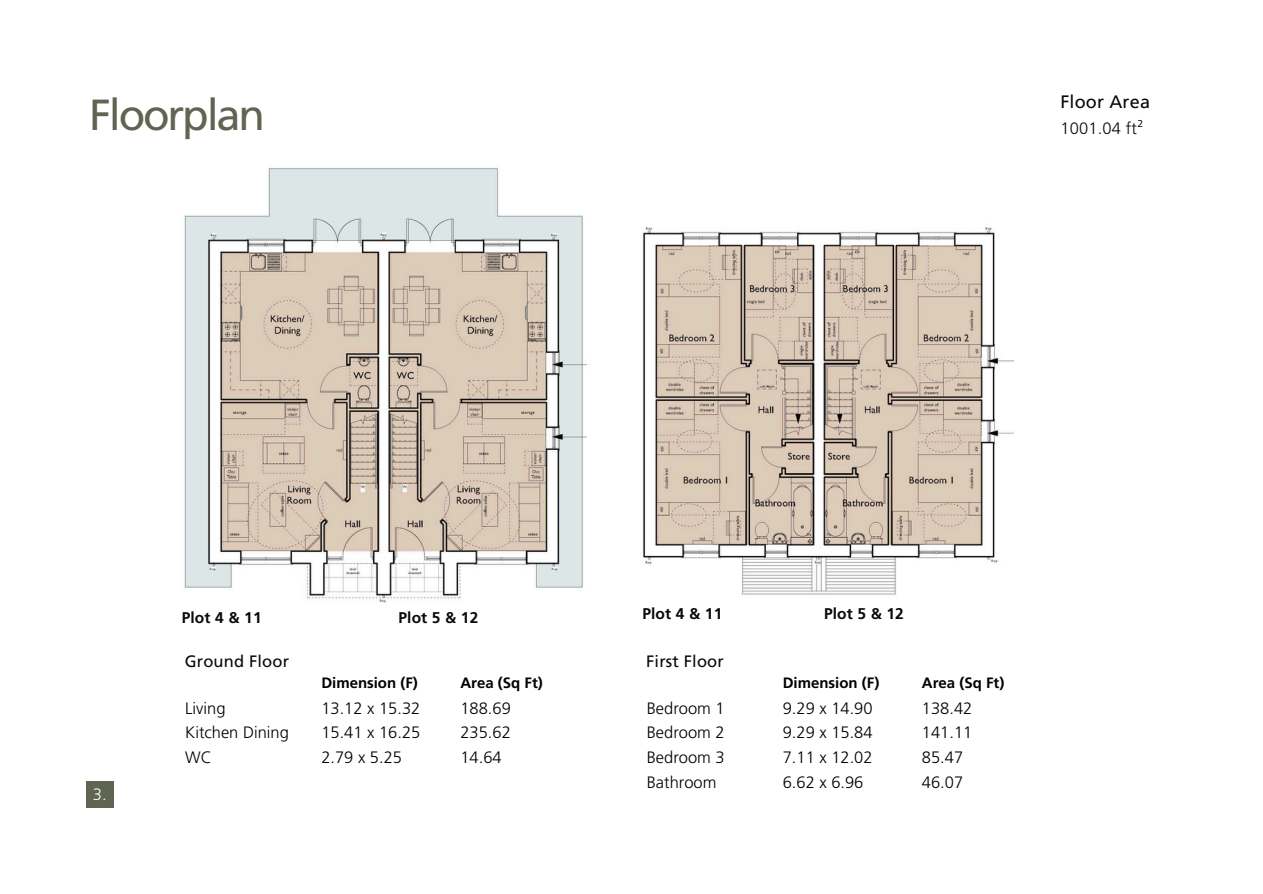
<style>
.page{position:relative;width:1263px;height:894px;background:#fff}
.page>*{position:absolute;margin:0;border:0;box-sizing:border-box;transform-origin:0 0}
.t1{font:43.5px "Frutiger LT Pro";letter-spacing:-.05em;color:#5f6550}
.t2{font:18px "Frutiger LT Pro";letter-spacing:.01em;color:#090909}
.t3{font:300 16.5px "Frutiger LT Pro";color:#000}
.t4{font:16.5px "Frutiger LT Pro";letter-spacing:.01em;color:#090909}
.t5{font:300 16.5px "Frutiger LT Pro";letter-spacing:.01em;color:#090909}
.t6{font:300 16.5px "Frutiger LT Pro";color:#fefefe}
.t7{font:700 15.45px "Frutiger LT Pro";letter-spacing:.01em;color:#090909}
.t8{font:700 15px "Frutiger LT Pro";color:#000}
</style>
<div class="page">
<div style="left:86px;top:781px;width:28px;height:26px;background:#5f6550"></div>
<img style="left:184px;top:168px;width:403px;height:435px">
<img style="left:643px;top:227px;width:371px;height:368px">
<h1 class="t1" style="left:89px;top:88px;width:177px">Floorplan</h1>
<p class="t2" style="left:1060px;top:91px;width:91px">Floor Area</p>
<p class="t5" style="left:1060px;top:118px;width:84px">1001.04 ft²</p>
<p class="t6" style="left:93px;top:784px;width:15px">3.</p>
<p class="t7" style="left:182px;top:608px;width:81px">Plot 4 &amp; 11</p>
<p class="t7" style="left:398px;top:608px;width:81px">Plot 5 &amp; 12</p>
<p class="t7" style="left:642px;top:604px;width:81px">Plot 4 &amp; 11</p>
<p class="t7" style="left:824px;top:604px;width:81px">Plot 5 &amp; 12</p>
<p class="t4" style="left:185px;top:650px;width:106px">Ground Floor</p>
<p class="t4" style="left:646px;top:650px;width:79px">First Floor</p>
<p class="t8" style="left:321px;top:673px;width:98px">Dimension (F)</p>
<p class="t8" style="left:460px;top:673px;width:84px">Area (Sq Ft)</p>
<p class="t3" style="left:185px;top:697px;width:42px">Living</p>
<p class="t3" style="left:321px;top:697px;width:100px">13.12 x 15.32</p>
<p class="t3" style="left:460px;top:697px;width:52px">188.69</p>
<p class="t3" style="left:185px;top:722px;width:105px">Kitchen Dining</p>
<p class="t3" style="left:321px;top:722px;width:100px">15.41 x 16.25</p>
<p class="t3" style="left:460px;top:722px;width:52px">235.62</p>
<p class="t3" style="left:185px;top:747px;width:28px">WC</p>
<p class="t3" style="left:321px;top:747px;width:82px">2.79 x 5.25</p>
<p class="t3" style="left:460px;top:747px;width:43px">14.64</p>
<p class="t8" style="left:783px;top:673px;width:98px">Dimension (F)</p>
<p class="t8" style="left:922px;top:673px;width:84px">Area (Sq Ft)</p>
<p class="t3" style="left:647px;top:697px;width:79px">Bedroom 1</p>
<p class="t3" style="left:783px;top:697px;width:91px">9.29 x 14.90</p>
<p class="t3" style="left:922px;top:697px;width:52px">138.42</p>
<p class="t3" style="left:647px;top:722px;width:79px">Bedroom 2</p>
<p class="t3" style="left:783px;top:722px;width:91px">9.29 x 15.84</p>
<p class="t3" style="left:922px;top:722px;width:52px">141.11</p>
<p class="t3" style="left:647px;top:747px;width:79px">Bedroom 3</p>
<p class="t3" style="left:783px;top:747px;width:91px">7.11 x 12.02</p>
<p class="t3" style="left:922px;top:747px;width:43px">85.47</p>
<p class="t3" style="left:647px;top:771px;width:71px">Bathroom</p>
<p class="t3" style="left:783px;top:771px;width:82px">6.62 x 6.96</p>
<p class="t3" style="left:922px;top:771px;width:43px">46.07</p>
</div>
